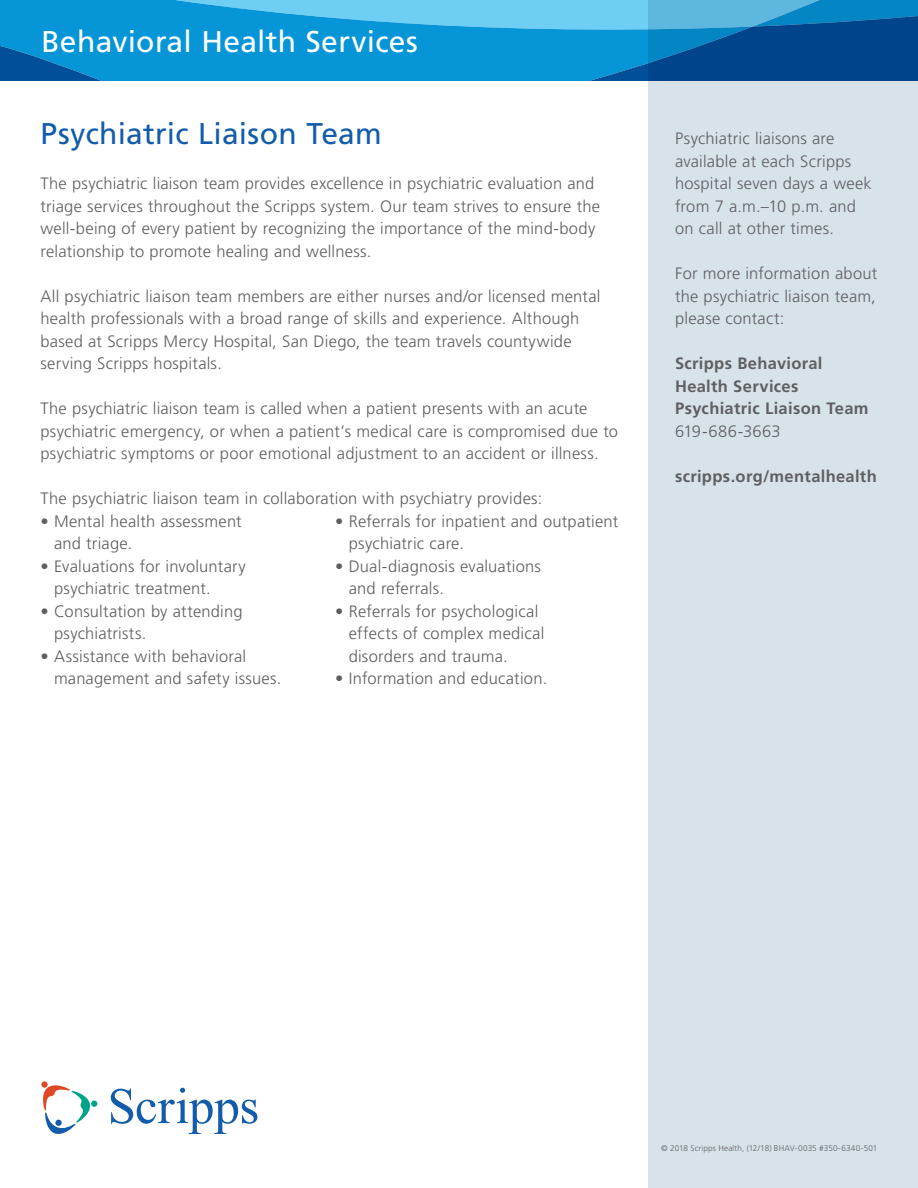
<style>
.page{position:relative;width:918px;height:1188px;background:#fff}
.page>*{position:absolute;margin:0;border:0;box-sizing:border-box;transform-origin:0 0}
.t1{font:30px "Frutiger LT Std";letter-spacing:.01em;color:#fff}
.Headline{font:30px "Frutiger LT Std";letter-spacing:.01em;color:#135cab}
.Body{font:300 16.5px/22.5px "Frutiger LT Std";letter-spacing:.015em;color:#5f5f62}
.Body-2{font:700 16.5px/22.5px "Frutiger LT Std";letter-spacing:.02em;color:#5f5f62}
.Foot_note{font:300 8.25px "Frutiger LT Std";letter-spacing:.015em;color:#5f5f62}
</style>
<div class="page">
<svg style="left:41px;top:1081px;width:56px;height:53px"></svg>
<svg style="left:111px;top:1088px;width:146px;height:46px"></svg>
<svg style="left:0;top:0;width:648px;height:81px;background:#199dd9"></svg>
<div style="left:648px;top:0;width:270px;height:1188px;background:#d8e2e9"></div>
<h1 class="t1" style="left:41px;top:24px;width:378px">Behavioral Health Services</h1>
<p class="Headline" style="left:40px;top:116px;width:343px">Psychiatric Liaison Team</p>
<p class="Body" style="left:40px;top:172px;width:561px">The psychiatric liaison team provides excellence in psychiatric evaluation and triage services throughout the Scripps system. Our team strives to ensure the well-being of every patient by recognizing the importance of the mind-body relationship to promote healing and wellness.</p>
<p class="Body" style="left:40px;top:285px;width:562px">All psychiatric liaison team members are either nurses and/or licensed mental health professionals with a broad range of skills and experience. Although based at Scripps Mercy Hospital, San Diego, the team travels countywide serving Scripps hospitals.</p>
<p class="Body" style="left:40px;top:397px;width:579px">The psychiatric liaison team is called when a patient presents with an acute psychiatric emergency, or when a patient’s medical care is compromised due to psychiatric symptoms or poor emotional adjustment to an accident or illness.</p>
<p class="Body" style="left:40px;top:487px;width:503px">The psychiatric liaison team in collaboration with psychiatry provides:</p>
<p class="Body" style="left:54px;top:510px;width:189px;text-indent:-14px">• Mental health assessment and triage.</p>
<p class="Body" style="left:54px;top:555px;width:193px;text-indent:-14px">• Evaluations for involuntary psychiatric treatment.</p>
<p class="Body" style="left:54px;top:600px;width:190px;text-indent:-14px">• Consultation by attending psychiatrists.</p>
<p class="Body" style="left:54px;top:645px;width:229px;text-indent:-14px">• Assistance with behavioral management and safety issues.</p>
<p class="Body" style="left:349px;top:510px;width:271px;text-indent:-14px">• Referrals for inpatient and outpatient psychiatric care.</p>
<p class="Body" style="left:349px;top:555px;width:194px;text-indent:-14px">• Dual-diagnosis evaluations and referrals.</p>
<p class="Body" style="left:349px;top:600px;width:197px;text-indent:-14px">• Referrals for psychological effects of complex medical disorders and trauma.</p>
<p class="Body" style="left:335px;top:667px;width:214px">• Information and education.</p>
<p class="Body" style="left:675px;top:127px;width:198px">Psychiatric liaisons are available at each Scripps hospital seven days a week from 7 a.m.–10 p.m. and on call at other times.</p>
<p class="Body" style="left:675px;top:262px;width:204px;text-align:justify">For more information about the psychiatric liaison team, please contact:</p>
<p class="Body-2" style="left:675px;top:352px;width:149px">Scripps Behavioral<br>Health Services</p>
<p class="Body-2" style="left:675px;top:397px;width:195px">Psychiatric Liaison Team</p>
<p class="Body" style="left:675px;top:420px;width:107px">619-686-3663</p>
<p class="Body-2" style="left:675px;top:465px;width:203px">scripps.org/mentalhealth</p>
<p class="Foot_note" style="left:661px;top:1144px;width:218px">© 2018 Scripps Health, (12/18) BHAV-0035 #350-6340-501</p>
</div>
